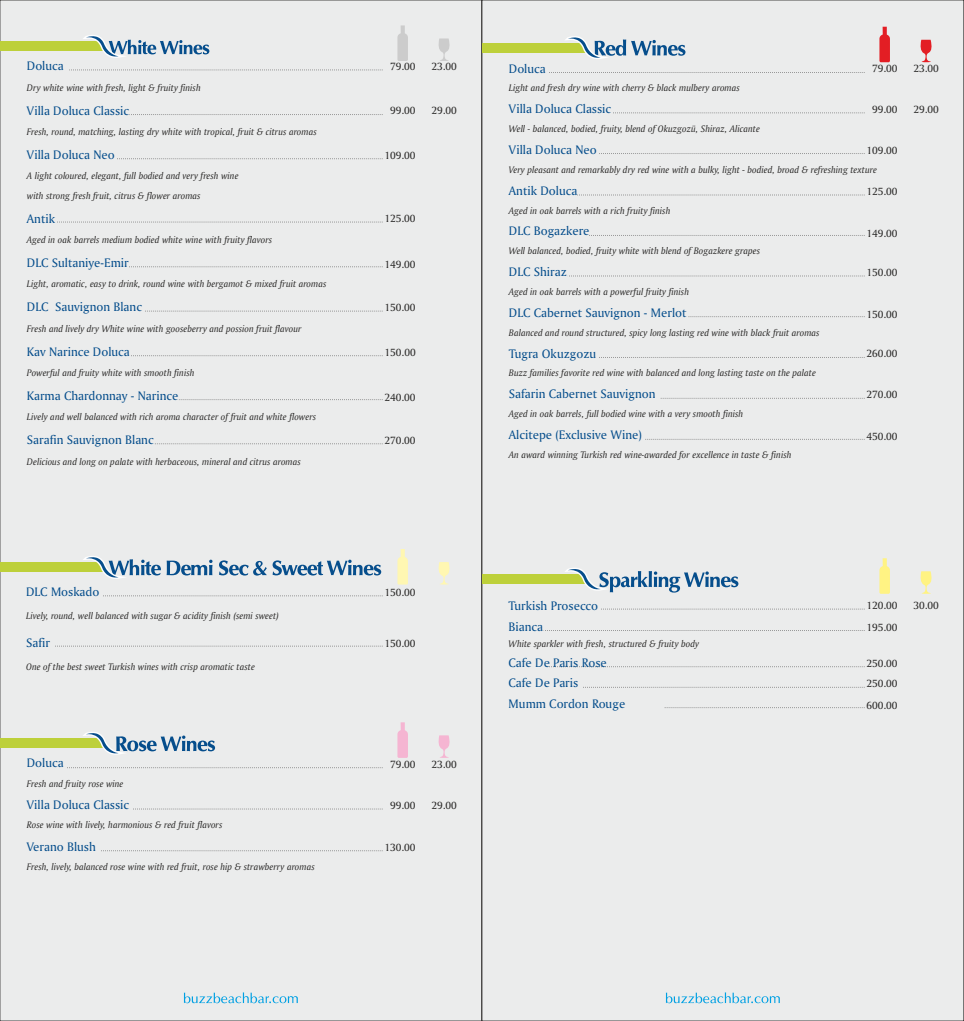
<style>
.page{position:relative;width:964px;height:1021px;background:#fff}
.page>*{position:absolute;margin:0;border:0;box-sizing:border-box;transform-origin:0 0}
.t1{font:13px/20.5px "Amerigo BT Roman A";color:#064e8c}
.t2{font:11.1px/20.7px "Amerigo BT Roman A";color:#2b2a29}
.t3{font:10px/19.3px "Amerigo BT Italic A";color:#2b2a29}
</style>
<div class="page">
<div style="left:0;top:0;width:481px;height:1020px;background:#ebecec"></div>
<div style="left:481px;top:0;width:483px;height:1020px;background:#ebecec"></div>
<div style="left:0;top:562px;width:103px;height:10px;background:#bdd03a"></div>
<svg style="left:82px;top:556px;width:299px;height:23px;background:#b1c4cf"></svg>
<svg style="left:397px;top:549px;width:11px;height:35px"></svg>
<svg style="left:437px;top:562px;width:14px;height:23px"></svg>
<svg style="left:103px;top:595px;width:279px;height:1px"></svg>
<svg style="left:55px;top:646px;width:327px;height:1px"></svg>
<div style="left:0;top:738px;width:103px;height:10px;background:#bdd03a"></div>
<svg style="left:82px;top:731px;width:133px;height:23px;background:#b4c6cb"></svg>
<svg style="left:397px;top:722px;width:11px;height:35px"></svg>
<svg style="left:437px;top:735px;width:14px;height:23px"></svg>
<svg style="left:67px;top:767px;width:315px;height:1px"></svg>
<svg style="left:132px;top:808px;width:250px;height:1px"></svg>
<svg style="left:101px;top:850px;width:281px;height:1px"></svg>
<div style="left:482px;top:574px;width:103px;height:10px;background:#bdd03a"></div>
<svg style="left:564px;top:567px;width:174px;height:25px;background:#b4c6ce"></svg>
<svg style="left:879px;top:558px;width:11px;height:35px"></svg>
<svg style="left:919px;top:571px;width:14px;height:23px"></svg>
<svg style="left:666px;top:992px;width:114px;height:11px"></svg>
<svg style="left:600px;top:609px;width:264px;height:1px"></svg>
<svg style="left:544px;top:630px;width:320px;height:1px"></svg>
<svg style="left:547px;top:666px;width:317px;height:1px"></svg>
<svg style="left:582px;top:687px;width:282px;height:1px"></svg>
<svg style="left:663px;top:707px;width:201px;height:1px"></svg>
<div style="left:0;top:42px;width:103px;height:9px;background:#bdd03a"></div>
<svg style="left:82px;top:35px;width:127px;height:23px;background:#b4c7cb"></svg>
<svg style="left:397px;top:25px;width:11px;height:36px"></svg>
<svg style="left:437px;top:38px;width:14px;height:23px"></svg>
<svg style="left:69px;top:70px;width:313px;height:1px"></svg>
<svg style="left:129px;top:114px;width:253px;height:1px"></svg>
<svg style="left:116px;top:158px;width:266px;height:1px"></svg>
<svg style="left:57px;top:222px;width:325px;height:1px"></svg>
<svg style="left:128px;top:266px;width:254px;height:1px"></svg>
<svg style="left:144px;top:311px;width:238px;height:1px"></svg>
<svg style="left:131px;top:355px;width:251px;height:1px"></svg>
<svg style="left:179px;top:399px;width:203px;height:1px"></svg>
<svg style="left:154px;top:443px;width:228px;height:1px"></svg>
<div style="left:482px;top:43px;width:103px;height:9px;background:#bdd03a"></div>
<svg style="left:564px;top:36px;width:121px;height:23px;background:#b1c4c9"></svg>
<svg style="left:879px;top:27px;width:11px;height:35px"></svg>
<svg style="left:919px;top:40px;width:14px;height:23px"></svg>
<svg style="left:549px;top:72px;width:315px;height:1px"></svg>
<svg style="left:613px;top:113px;width:251px;height:1px"></svg>
<svg style="left:599px;top:153px;width:265px;height:1px"></svg>
<svg style="left:577px;top:195px;width:287px;height:1px"></svg>
<svg style="left:588px;top:235px;width:276px;height:1px"></svg>
<svg style="left:568px;top:276px;width:296px;height:1px"></svg>
<svg style="left:687px;top:316px;width:177px;height:1px"></svg>
<svg style="left:598px;top:357px;width:266px;height:1px"></svg>
<svg style="left:660px;top:398px;width:204px;height:1px"></svg>
<svg style="left:645px;top:439px;width:219px;height:1px"></svg>
<svg style="left:184px;top:992px;width:114px;height:11px"></svg>
<h1 class="t1" style="left:27px;top:57px;width:38px">Doluca</h1>
<p class="t3" style="left:27px;top:79px;width:175px">Dry white wine with fresh, light &amp; fruity finish</p>
<h1 class="t1" style="left:27px;top:101px;width:104px">Villa Doluca Classic</h1>
<p class="t3" style="left:27px;top:123px;width:291px">Fresh, round, matching, lasting dry white with tropical, fruit &amp; citrus aromas</p>
<h1 class="t1" style="left:27px;top:145px;width:89px">Villa Doluca Neo</h1>
<p class="t3" style="left:27px;top:167px;width:213px">A light coloured, elegant, full bodied and very fresh wine with strong fresh fruit, citrus &amp; flower aromas</p>
<h1 class="t1" style="left:27px;top:209px;width:30px">Antik</h1>
<p class="t3" style="left:27px;top:231px;width:247px">Aged in oak barrels medium bodied white wine with fruity flavors</p>
<h1 class="t1" style="left:27px;top:253px;width:103px">DLC Sultaniye-Emir</h1>
<p class="t3" style="left:27px;top:275px;width:301px">Light, aromatic, easy to drink, round wine with bergamot &amp; mixed fruit aromas</p>
<h1 class="t1" style="left:27px;top:297px;width:116px">DLC Sauvignon Blanc</h1>
<p class="t3" style="left:27px;top:319px;width:276px">Fresh and lively dry White wine with gooseberry and possion fruit flavour</p>
<h1 class="t1" style="left:27px;top:342px;width:104px">Kav Narince Doluca</h1>
<p class="t3" style="left:27px;top:364px;width:169px">Powerful and fruity white with smooth finish</p>
<h1 class="t1" style="left:27px;top:386px;width:153px">Karma Chardonnay - Narince</h1>
<p class="t3" style="left:27px;top:408px;width:291px">Lively and well balanced with rich aroma character of fruit and white flowers</p>
<h1 class="t1" style="left:27px;top:430px;width:128px">Sarafin Sauvignon Blanc</h1>
<p class="t3" style="left:27px;top:452px;width:275px">Delicious and long on palate with herbaceous, mineral and citrus aromas</p>
<h1 class="t1" style="left:26px;top:582px;width:75px">DLC Moskado</h1>
<p class="t3" style="left:26px;top:607px;width:254px">Lively, round, well balanced with sugar &amp; acidity finish (semi sweet)</p>
<h1 class="t1" style="left:26px;top:633px;width:25px">Safir</h1>
<p class="t3" style="left:26px;top:658px;width:230px">One of the best sweet Turkish wines with crisp aromatic taste</p>
<h1 class="t1" style="left:27px;top:753px;width:38px">Doluca</h1>
<p class="t3" style="left:27px;top:774px;width:98px">Fresh and fruity rose wine</p>
<h1 class="t1" style="left:27px;top:795px;width:104px">Villa Doluca Classic</h1>
<p class="t3" style="left:27px;top:816px;width:197px">Rose wine with lively, harmonious &amp; red fruit flavors</p>
<h1 class="t1" style="left:27px;top:837px;width:70px">Verano Blush</h1>
<p class="t3" style="left:27px;top:858px;width:289px">Fresh, lively, balanced rose wine with red fruit, rose hip &amp; strawberry aromas</p>
<p class="t2" style="left:390px;top:56px;width:27px">79.00</p>
<p class="t2" style="left:431px;top:56px;width:27px">23.00</p>
<p class="t2" style="left:390px;top:101px;width:27px">99.00</p>
<p class="t2" style="left:431px;top:101px;width:27px">29.00</p>
<p class="t2" style="left:384px;top:145px;width:33px">109.00</p>
<p class="t2" style="left:384px;top:209px;width:33px">125.00</p>
<p class="t2" style="left:384px;top:254px;width:33px">149.00</p>
<p class="t2" style="left:384px;top:298px;width:33px">150.00</p>
<p class="t2" style="left:385px;top:343px;width:33px">150.00</p>
<p class="t2" style="left:384px;top:387px;width:33px">240.00</p>
<p class="t2" style="left:384px;top:431px;width:33px">270.00</p>
<p class="t2" style="left:384px;top:582px;width:33px">150.00</p>
<p class="t2" style="left:384px;top:633px;width:33px">150.00</p>
<p class="t2" style="left:390px;top:754px;width:27px">79.00</p>
<p class="t2" style="left:431px;top:754px;width:27px">23.00</p>
<p class="t2" style="left:390px;top:795px;width:27px">99.00</p>
<p class="t2" style="left:431px;top:795px;width:27px">29.00</p>
<p class="t2" style="left:384px;top:837px;width:33px">130.00</p>
<h1 class="t1" style="left:509px;top:59px;width:38px">Doluca</h1>
<p class="t3" style="left:509px;top:79px;width:232px">Light and fresh dry wine with cherry &amp; black mulbery aromas</p>
<h1 class="t1" style="left:509px;top:100px;width:104px">Villa Doluca Classic</h1>
<p class="t3" style="left:509px;top:120px;width:252px">Well - balanced, bodied, fruity, blend of Okuzgozü, Shiraz, Alicante</p>
<h1 class="t1" style="left:509px;top:140px;width:89px">Villa Doluca Neo</h1>
<p class="t3" style="left:509px;top:161px;width:369px">Very pleasant and remarkably dry red wine with a bulky, light - bodied, broad &amp; refreshing texture</p>
<h1 class="t1" style="left:509px;top:181px;width:70px">Antik Doluca</h1>
<p class="t3" style="left:509px;top:201px;width:163px">Aged in oak barrels with a rich fruity finish</p>
<h1 class="t1" style="left:509px;top:222px;width:82px">DLC Bogazkere</h1>
<p class="t3" style="left:509px;top:242px;width:253px">Well balanced, bodied, fruity white with blend of Bogazkere grapes</p>
<h1 class="t1" style="left:509px;top:262px;width:59px">DLC Shiraz</h1>
<p class="t3" style="left:509px;top:283px;width:182px">Aged in oak barrels with a powerful fruity finish</p>
<h1 class="t1" style="left:509px;top:303px;width:179px">DLC Cabernet Sauvignon - Merlot</h1>
<p class="t3" style="left:509px;top:323px;width:312px">Balanced and round structured, spicy long lasting red wine with black fruit aromas</p>
<h1 class="t1" style="left:509px;top:344px;width:89px">Tugra Okuzgozu</h1>
<p class="t3" style="left:509px;top:364px;width:308px">Buzz families favorite red wine with balanced and long lasting taste on the palate</p>
<h1 class="t1" style="left:509px;top:385px;width:148px">Safarin Cabernet Sauvignon</h1>
<p class="t3" style="left:509px;top:405px;width:236px">Aged in oak barrels, full bodied wine with a very smooth finish</p>
<h1 class="t1" style="left:509px;top:425px;width:134px">Alcitepe (Exclusive Wine)</h1>
<p class="t3" style="left:509px;top:445px;width:284px">An award winning Turkish red wine-awarded for excellence in taste &amp; finish</p>
<p class="t2" style="left:872px;top:59px;width:27px">79.00</p>
<p class="t2" style="left:913px;top:59px;width:27px">23.00</p>
<p class="t2" style="left:872px;top:100px;width:27px">99.00</p>
<p class="t2" style="left:913px;top:100px;width:27px">29.00</p>
<p class="t2" style="left:866px;top:140px;width:33px">109.00</p>
<p class="t2" style="left:866px;top:181px;width:33px">125.00</p>
<p class="t2" style="left:866px;top:223px;width:33px">149.00</p>
<p class="t2" style="left:866px;top:262px;width:33px">150.00</p>
<p class="t2" style="left:866px;top:304px;width:33px">150.00</p>
<p class="t2" style="left:866px;top:344px;width:33px">260.00</p>
<p class="t2" style="left:866px;top:385px;width:33px">270.00</p>
<p class="t2" style="left:866px;top:426px;width:33px">450.00</p>
<h1 class="t1" style="left:508px;top:596px;width:91px">Turkish Prosecco</h1>
<p class="t2" style="left:866px;top:596px;width:33px">120.00</p>
<p class="t2" style="left:913px;top:596px;width:27px">30.00</p>
<h1 class="t1" style="left:508px;top:617px;width:36px">Bianca</h1>
<p class="t3" style="left:508px;top:635px;width:192px">White sparkler with fresh, structured &amp; fruity body</p>
<h1 class="t1" style="left:508px;top:653px;width:118px">Cafe De Paris Rose<br>Cafe De Paris<br>Mumm Cordon Rouge</h1>
<p class="t2" style="left:866px;top:617px;width:33px">195.00</p>
<p class="t2" style="left:866px;top:653px;width:33px">250.00<br>250.00</p>
<p class="t2" style="left:866px;top:695px;width:33px">600.00</p>
</div>
